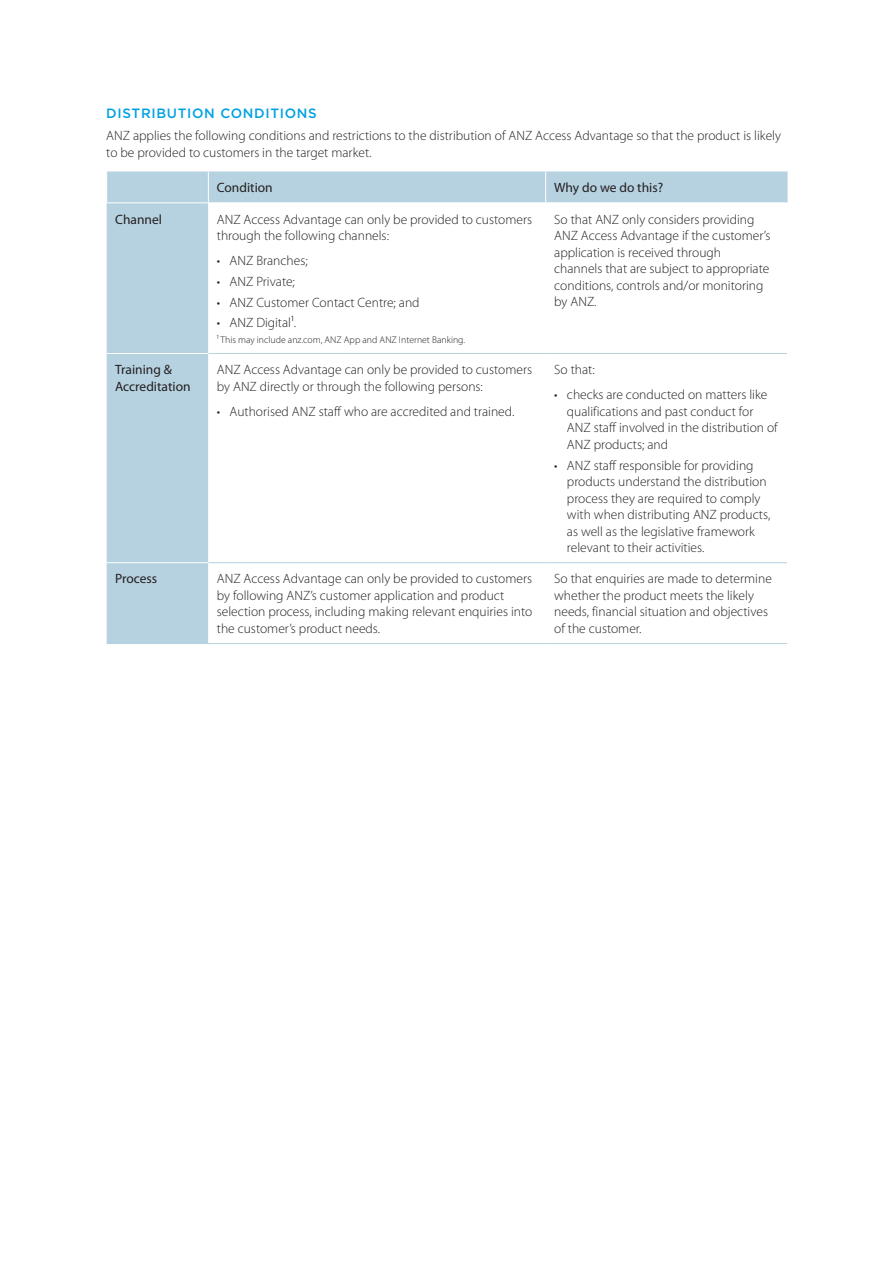
<style>
.page{position:relative;width:893px;height:1263px;background:#fff}
.page>*{position:absolute;margin:0;border:0;box-sizing:border-box;transform-origin:0 0}
.t1{font:300 13.5px/16.5px "Myriad Pro";color:#231f20}
.t2{font:13.5px/16.5px "Myriad Pro";color:#231f20}
.t3{font:500 13.5px "Gotham";letter-spacing:.05em;color:#00a2e1}
.t4{font:300 9.75px "Myriad Pro";color:#231f20}
</style>
<div class="page">
<div style="left:107px;top:171px;width:680px;height:472px;background:#b6d1df"></div>
<svg style="left:208px;top:203px;width:579px;height:440px"></svg>
<hr style="left:208px;top:353px;width:338px;height:1px;background:#b6d1df">
<hr style="left:546px;top:353px;width:241px;height:1px;background:#b6d1df">
<hr style="left:208px;top:562px;width:338px;height:1px;background:#b6d1df">
<hr style="left:546px;top:562px;width:241px;height:1px;background:#b6d1df">
<hr style="left:208px;top:643px;width:338px;height:1px;background:#b6d1df">
<hr style="left:546px;top:643px;width:241px;height:1px;background:#b6d1df">
<hr style="left:107px;top:643px;width:101px;height:1px;background:#b6d1df">
<hr style="left:107px;top:353px;width:101px;height:1px;background:#fff">
<hr style="left:107px;top:562px;width:101px;height:1px;background:#fff">
<hr style="left:208px;top:171px;width:1px;height:31px;background:#fff">
<hr style="left:545px;top:171px;width:1px;height:31px;background:#fff">
<hr style="left:106px;top:202px;width:102px;height:1px;background:#fff">
<hr style="left:208px;top:202px;width:338px;height:1px;background:#fff">
<hr style="left:546px;top:202px;width:241px;height:1px;background:#fff">
<hr style="left:787px;top:171px;width:1px;height:31px;background:#b6d1df">
<h2 class="t3" style="left:106px;top:105px;width:212px">DISTRIBUTION CONDITIONS</h2>
<p class="t1" style="left:106px;top:128px;width:676px">ANZ applies the following conditions and restrictions to the distribution of ANZ Access Advantage so that the product is likely to be provided to customers in the target market.</p>
<p class="t2" style="left:217px;top:179px;width:57px">Condition</p>
<p class="t2" style="left:554px;top:179px;width:111px">Why do we do this?</p>
<p class="t2" style="left:115px;top:211px;width:48px">Channel</p>
<p class="t1" style="left:217px;top:211px;width:317px">ANZ Access Advantage can only be provided to customers through the following channels:</p>
<p class="t1" style="left:217px;top:252px;width:92px">• ANZ Branches;</p>
<p class="t1" style="left:217px;top:273px;width:80px">• ANZ Private;</p>
<p class="t1" style="left:217px;top:294px;width:204px">• ANZ Customer Contact Centre; and</p>
<p class="t1" style="left:217px;top:314px;width:81px">• ANZ Digital¹.</p>
<p class="t4" style="left:217px;top:334px;width:250px">¹ This may include anz.com, ANZ App and ANZ Internet Banking.</p>
<p class="t1" style="left:554px;top:211px;width:218px">So that ANZ only considers providing ANZ Access Advantage if the customer’s application is received through channels that are subject to appropriate conditions, controls and/or monitoring by ANZ.</p>
<p class="t2" style="left:115px;top:361px;width:77px">Training &amp;<br>Accreditation</p>
<p class="t1" style="left:217px;top:361px;width:317px">ANZ Access Advantage can only be provided to customers by ANZ directly or through the following persons:</p>
<p class="t1" style="left:217px;top:403px;width:299px">• Authorised ANZ staff who are accredited and trained.</p>
<p class="t1" style="left:554px;top:361px;width:42px">So that:</p>
<p class="t1" style="left:567px;top:386px;width:212px;text-indent:-13px">• checks are conducted on matters like qualifications and past conduct for ANZ staff involved in the distribution of ANZ products; and</p>
<p class="t1" style="left:567px;top:457px;width:205px;text-indent:-13px">• ANZ staff responsible for providing products understand the distribution process they are required to comply with when distributing ANZ products, as well as the legislative framework relevant to their activities.</p>
<p class="t2" style="left:115px;top:570px;width:44px">Process</p>
<p class="t1" style="left:217px;top:570px;width:317px">ANZ Access Advantage can only be provided to customers by following ANZ’s customer application and product selection process, including making relevant enquiries into the customer’s product needs.</p>
<p class="t1" style="left:554px;top:570px;width:219px">So that enquiries are made to determine whether the product meets the likely needs, financial situation and objectives of the customer.</p>
</div>
